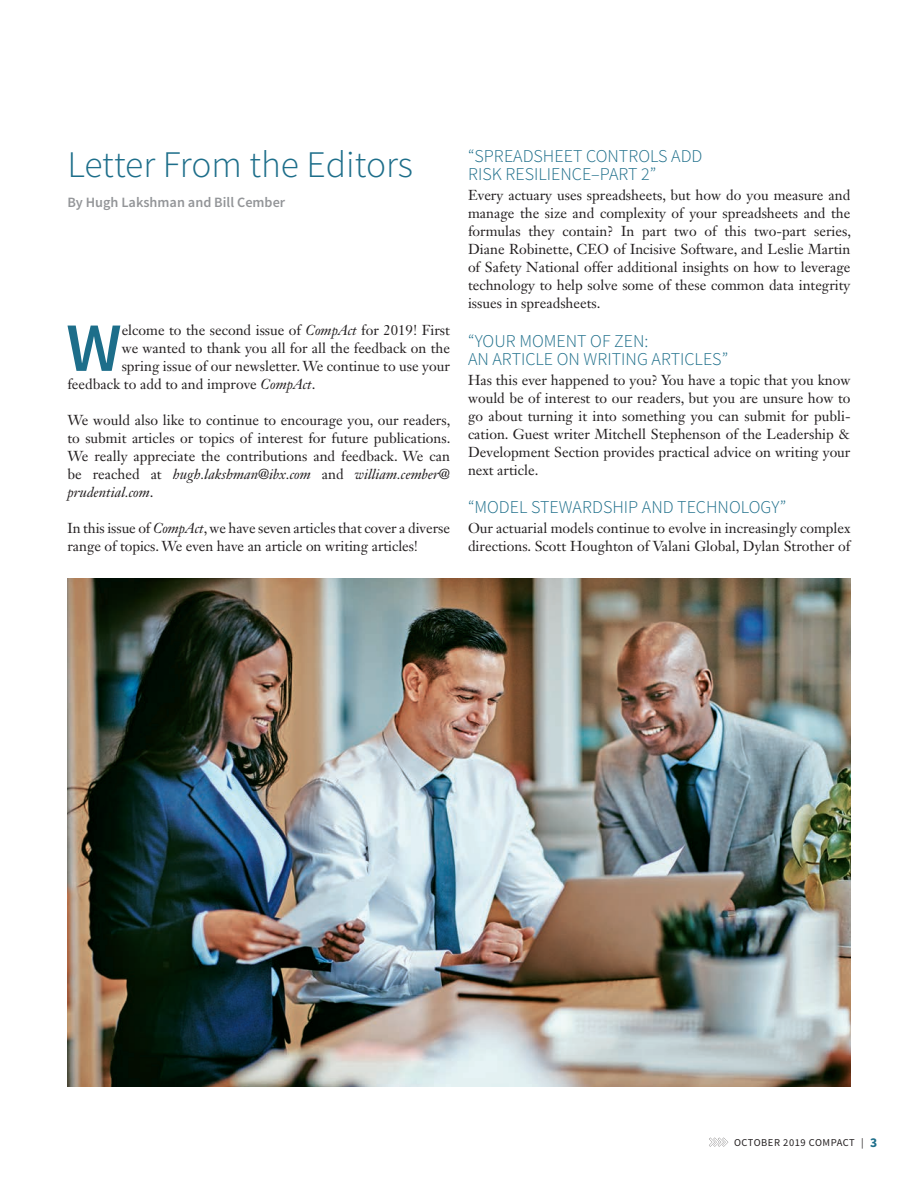
<style>
.page{position:relative;width:918px;height:1188px;background:#fff}
.page>*{position:absolute;margin:0;border:0;box-sizing:border-box;transform-origin:0 0}
.t1{font:600 69.3px "Source Sans Pro";color:#1d6e8a}
.t2{font:300 37.5px "Source Sans Pro";color:#1d6e8a}
.t3{font:300 18px/18px "Source Sans Pro";color:#1d6e8a}
.t4{font:14.25px/18px "Janson Text LT Std";color:#231f20;text-align:justify}
.t5{font:600 14.25px "Source Sans Pro";color:#939598}
.t6{font:10.5px "Source Sans Pro";letter-spacing:.05em;color:#231f20}
.s1{font-style:italic}
.s2{font-weight:700;font-size:13.5px;color:#1d6e8a}
</style>
<div class="page">
<svg style="left:709px;top:1138px;width:19px;height:9px"></svg>
<img style="left:68px;top:578px;width:782px;height:509px">
<h2 class="t2" style="left:68px;top:141px;width:347px">Letter From the Editors</h2>
<p class="t5" style="left:68px;top:193px;width:219px">By Hugh Lakshman and Bill Cember</p>
<h1 class="t1" style="left:66px;top:304px;width:57px">W</h1>
<p class="t4" style="left:122px;top:321px;width:330px">elcome to the second issue of <span class="s1">CompAct</span> for 2019! First</p>
<p class="t4" style="left:122px;top:339px;width:330px">we wanted to thank you all for all the feedback on the</p>
<p class="t4" style="left:122px;top:357px;width:330px">spring issue of our newsletter. We continue to use your</p>
<p class="t4" style="left:68px;top:375px;width:250px">feedback to add to and improve <span class="s1">CompAct</span>.</p>
<p class="t4" style="left:68px;top:411px;width:385px">We would also like to continue to encourage you, our readers, to submit articles or topics of interest for future publications.<br>We really appreciate the contributions and feedback. We can be reached at <span class="s1">hugh.lakshman@ibx.com</span> and <span class="s1">william.cember@ prudential.com</span>.</p>
<p class="t4" style="left:68px;top:519px;width:384px">In this issue of <span class="s1">CompAct</span>, we have seven articles that cover a diverse range of topics. We even have an article on writing articles!</p>
<p class="t3" style="left:468px;top:147px;width:236px">“SPREADSHEET CONTROLS ADD<br>RISK RESILIENCE–PART 2”</p>
<p class="t4" style="left:468px;top:186px;width:385px">Every actuary uses spreadsheets, but how do you measure and manage the size and complexity of your spreadsheets and the formulas they contain? In part two of this two-part series, Diane Robinette, CEO of Incisive Software, and Leslie Martin of Safety National offer additional insights on how to leverage technology to help solve some of these common data integrity issues in spreadsheets.</p>
<p class="t3" style="left:468px;top:332px;width:262px">“YOUR MOMENT OF ZEN:<br>AN ARTICLE ON WRITING ARTICLES”</p>
<p class="t4" style="left:468px;top:371px;width:384px">Has this ever happened to you? You have a topic that you know would be of interest to our readers, but you are unsure how to go about turning it into something you can submit for publi&shy;cation. Guest writer Mitchell Stephenson of the Leadership &amp; Development Section provides practical advice on writing your next article.</p>
<p class="t3" style="left:468px;top:498px;width:320px">“MODEL STEWARDSHIP AND TECHNOLOGY”</p>
<p class="t4" style="left:468px;top:519px;width:384px">Our actuarial models continue to evolve in increasingly complex directions. Scott Houghton of Valani Global, Dylan Strother of</p>
<p class="t6" style="left:734px;top:1136px;width:145px">OCTOBER 2019 COMPACT | <span class="s2">3</span></p>
</div>
